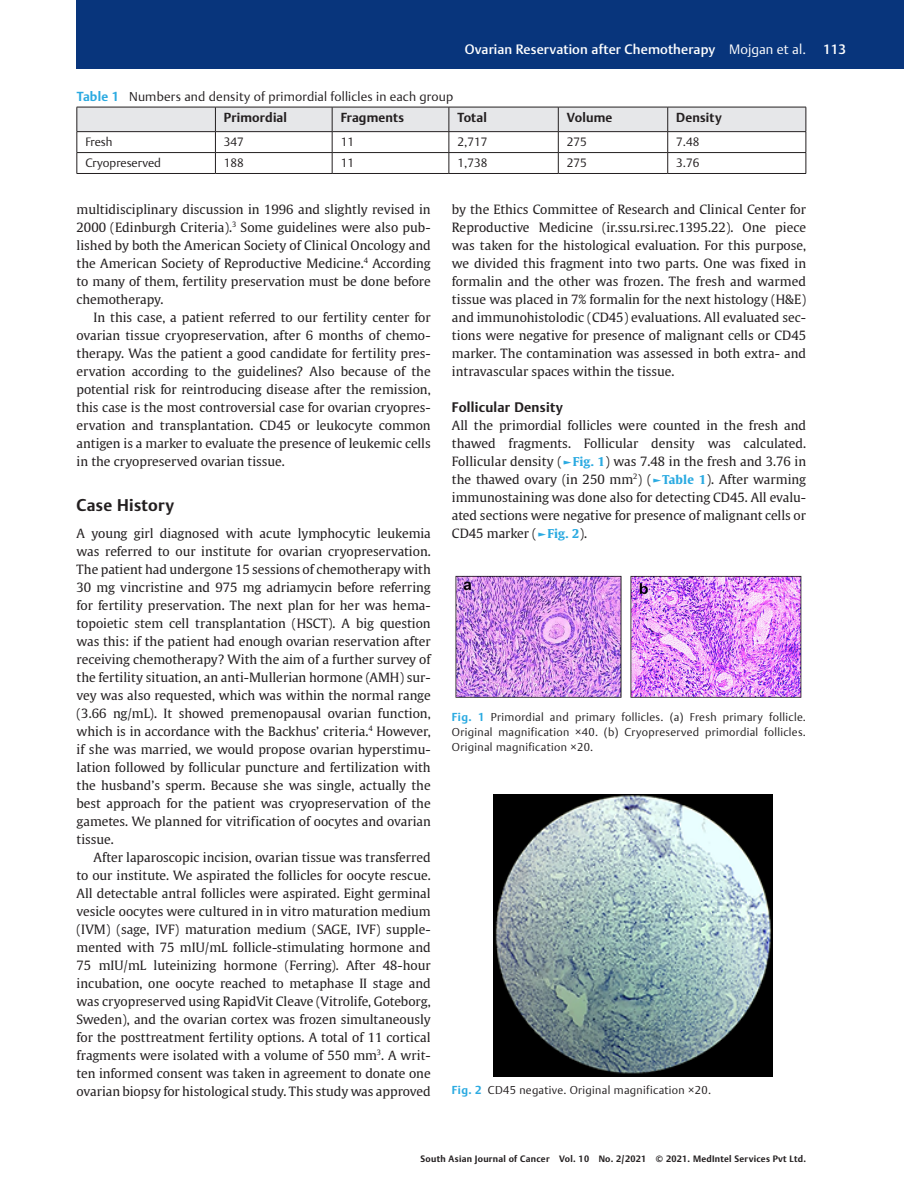
<style>
.page{position:relative;width:904px;height:1200px;background:#fff}
.page>*{position:absolute;margin:0;border:0;box-sizing:border-box;transform-origin:0 0}
.t1{font:700 16.5px "Thieme Argo 2011";letter-spacing:.02em;color:#231f20}
.t2{font:500 13.5px "Thieme Argo 2011";letter-spacing:.01em;color:#fff}
.t3{font:700 13.5px "Thieme Argo 2011";letter-spacing:.02em;color:#231f20}
.t4{font:12.75px/18px "Thieme Gulliver 2011";color:#231f20;text-align:justify}
.t5{font:300 12.75px/20.9px "Thieme Argo 2011";letter-spacing:.015em;color:#231f20}
.t6{font:700 12.75px "Thieme Argo 2011";letter-spacing:.015em;color:#231f20}
.t7{font:300 12px "Thieme Argo 2011";color:#231f20}
.t8{font:300 11.25px/15px "Thieme Argo 2011";letter-spacing:.03em;color:#231f20;text-align:justify}
.t9{font:700 9px "Thieme Argo 2011";letter-spacing:.03em;color:#231f20}
.s1{font-weight:300}
.s2{font-weight:700;color:#2baae1}
.s3{font-weight:700}
.s4{font-weight:700;font-size:12.15px;color:#2baae1}
</style>
<div class="page">
<div style="left:77px;top:0;width:826px;height:68px;background:#08357c"></div>
<hr style="left:77px;top:173px;width:138px;height:1px;background:#231f20">
<hr style="left:215px;top:173px;width:117px;height:1px;background:#231f20">
<hr style="left:332px;top:173px;width:116px;height:1px;background:#231f20">
<hr style="left:448px;top:173px;width:110px;height:1px;background:#231f20">
<hr style="left:558px;top:173px;width:109px;height:1px;background:#231f20">
<svg style="left:77px;top:107px;width:729px;height:66px"></svg>
<hr style="left:667px;top:173px;width:138px;height:1px;background:#231f20">
<img style="left:455px;top:575px;width:347px;height:123px">
<img style="left:493px;top:795px;width:279px;height:282px">
<p class="t2" style="left:464px;top:41px;width:343px">Ovarian Reservation after Chemotherapy <span class="s1">Mojgan et al.</span></p>
<p class="t5" style="left:224px;top:86px;width:231px;text-indent:-147px"><span class="s2">Table 1</span> Numbers and density of primordial follicles in each group<br><span class="s3">Primordial</span></p>
<p class="t6" style="left:340px;top:109px;width:65px">Fragments</p>
<p class="t6" style="left:457px;top:109px;width:31px">Total</p>
<p class="t6" style="left:566px;top:109px;width:47px">Volume</p>
<p class="t6" style="left:676px;top:109px;width:47px">Density</p>
<p class="t7" style="left:85px;top:134px;width:29px">Fresh</p>
<p class="t7" style="left:224px;top:134px;width:22px">347</p>
<p class="t7" style="left:340px;top:134px;width:15px">11</p>
<p class="t7" style="left:457px;top:134px;width:32px">2,717</p>
<p class="t7" style="left:566px;top:134px;width:22px">275</p>
<p class="t7" style="left:676px;top:134px;width:25px">7.48</p>
<p class="t7" style="left:85px;top:155px;width:77px">Cryopreserved</p>
<p class="t7" style="left:224px;top:155px;width:22px">188</p>
<p class="t7" style="left:340px;top:155px;width:15px">11</p>
<p class="t7" style="left:457px;top:155px;width:32px">1,738</p>
<p class="t7" style="left:566px;top:155px;width:22px">275</p>
<p class="t7" style="left:676px;top:155px;width:25px">3.76</p>
<p class="t4" style="left:77px;top:199px;width:355px">multidisciplinary discussion in 1996 and slightly revised in 2000 (Edinburgh Criteria).<sup>3</sup> Some guidelines were also pub&shy;lished by both the American Society of Clinical Oncology and the American Society of Reproductive Medicine.<sup>4</sup> According to many of them, fertility preservation must be done before chemotherapy.</p>
<p class="t4" style="left:77px;top:307px;width:355px;text-indent:17px">In this case, a patient referred to our fertility center for ovarian tissue cryopreservation, after 6 months of chemo&shy;therapy. Was the patient a good candidate for fertility pres&shy;ervation according to the guidelines? Also because of the potential risk for reintroducing disease after the remission, this case is the most controversial case for ovarian cryopres&shy;ervation and transplantation. CD45 or leukocyte common antigen is a marker to evaluate the presence of leukemic cells in the cryopreserved ovarian tissue.</p>
<p class="t1" style="left:77px;top:494px;width:99px">Case History</p>
<p class="t4" style="left:77px;top:523px;width:355px">A young girl diagnosed with acute lymphocytic leukemia was referred to our institute for ovarian cryopreservation.<br>The patient had undergone 15 sessions of chemotherapy with 30 mg vincristine and 975 mg adriamycin before referring for fertility preservation. The next plan for her was hema&shy;topoietic stem cell transplantation (HSCT). A big question was this: if the patient had enough ovarian reservation after receiving chemotherapy? With the aim of a further survey of the fertility situation, an anti-Mullerian hormone (AMH) sur&shy;vey was also requested, which was within the normal range (3.66 ng/mL). It showed premenopausal ovarian function, which is in accordance with the Backhus’ criteria.<sup>4</sup> However, if she was married, we would propose ovarian hyperstimu&shy;lation followed by follicular puncture and fertilization with the husband’s sperm. Because she was single, actually the best approach for the patient was cryopreservation of the gametes. We planned for vitrification of oocytes and ovarian tissue.</p>
<p class="t4" style="left:77px;top:847px;width:355px;text-indent:17px">After laparoscopic incision, ovarian tissue was transferred to our institute. We aspirated the follicles for oocyte rescue.<br>All detectable antral follicles were aspirated. Eight germinal vesicle oocytes were cultured in in vitro maturation medium (IVM) (sage, IVF) maturation medium (SAGE, IVF) supple&shy;mented with 75 mIU/mL follicle-stimulating hormone and 75 mIU/mL luteinizing hormone (Ferring). After 48-hour incubation, one oocyte reached to metaphase II stage and was cryopreserved using RapidVit Cleave (Vitrolife, Goteborg, Sweden), and the ovarian cortex was frozen simultaneously for the posttreatment fertility options. A total of 11 cortical fragments were isolated with a volume of 550 mm<sup>3</sup>. A writ&shy;ten informed consent was taken in agreement to donate one ovarian biopsy for histological study. This study was approved</p>
<p class="t4" style="left:452px;top:199px;width:355px">by the Ethics Committee of Research and Clinical Center for Reproductive Medicine (ir.ssu.rsi.rec.1395.22). One piece was taken for the histological evaluation. For this purpose, we divided this fragment into two parts. One was fixed in formalin and the other was frozen. The fresh and warmed tissue was placed in 7% formalin for the next histology (H&amp;E) and immunohistolodic (CD45) evaluations. All evaluated sec&shy;tions were negative for presence of malignant cells or CD45 marker. The contamination was assessed in both extra- and intravascular spaces within the tissue.</p>
<p class="t3" style="left:452px;top:398px;width:112px">Follicular Density</p>
<p class="t4" style="left:452px;top:415px;width:355px">All the primordial follicles were counted in the fresh and thawed fragments. Follicular density was calculated.<br>Follicular density (<span class="s4">►Fig. 1</span>) was 7.48 in the fresh and 3.76 in the thawed ovary (in 250 mm<sup>2</sup>) (<span class="s4">►Table 1</span>). After warming immunostaining was done also for detecting CD45. All evalu&shy;ated sections were negative for presence of malignant cells or CD45 marker (<span class="s4">►Fig. 2</span>).</p>
<p class="t8" style="left:452px;top:710px;width:355px"><span class="s2">Fig. 1</span> Primordial and primary follicles. (a) Fresh primary follicle.<br>Original magnification ×40. (b) Cryopreserved primordial follicles.<br>Original magnification ×20.</p>
<p class="t8" style="left:452px;top:1082px;width:260px"><span class="s2">Fig. 2</span> CD45 negative. Original magnification ×20.</p>
<p class="t2" style="left:822px;top:41px;width:25px">113</p>
<p class="t9" style="left:420px;top:1153px;width:387px">South Asian Journal of Cancer Vol. 10 No. 2/2021 © 2021. MedIntel Services Pvt Ltd.</p>
</div>
